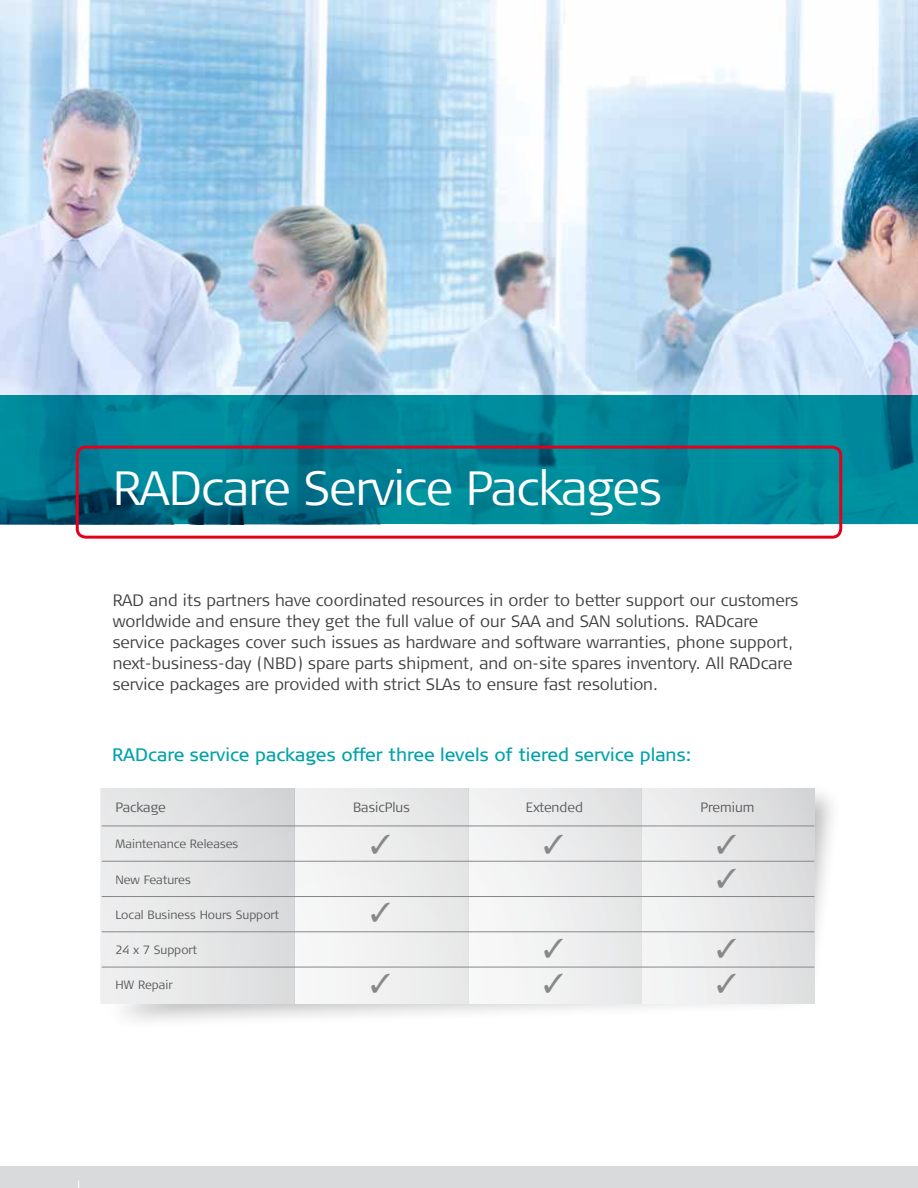
<style>
.page{position:relative;width:918px;height:1188px;background:#fff}
.page>*{position:absolute;margin:0;border:0;box-sizing:border-box;transform-origin:0 0}
.t1{font:300 48px "Signa Column";letter-spacing:-.02em;color:#fff}
.t2{font:18px "Signa Column";color:#00a2aa}
.t3{font:300 16.5px/21px "Signa Column";color:#3e3d40}
.t4{font:300 13.5px "Signa Column";color:#58585a}
.t5{font:300 12px "Signa Column";color:#58585a}
</style>
<div class="page">
<img style="left:0;top:0;width:918px;height:395px">
<svg style="left:0;top:395px;width:918px;height:129px;background:#008195"></svg>
<div style="left:0;top:1167px;width:918px;height:21px;background:#d9dadb"></div>
<div style="left:76px;top:446px;width:766px;height:93px;border:3px solid #e2001a;border-radius:9px"></div>
<div style="left:101px;top:782px;width:742px;height:249px;background:#000;opacity:.57"></div>
<div style="left:641px;top:789px;width:173px;height:214px;background:linear-gradient(to right,#f3f3f4,#dadadb)"></div>
<div style="left:468px;top:789px;width:173px;height:215px;background:linear-gradient(to right,#f7f7f7,#e2e3e4)"></div>
<div style="left:295px;top:789px;width:173px;height:214px;background:#efeff0"></div>
<div style="left:101px;top:789px;width:194px;height:215px;background:linear-gradient(to right,#ededee,#d7d8d9)"></div>
<hr style="left:102px;top:861px;width:712px;height:1px;background:#87888a">
<hr style="left:102px;top:896px;width:712px;height:1px;background:#87888a">
<hr style="left:102px;top:932px;width:712px;height:1px;background:#87888a">
<hr style="left:102px;top:826px;width:712px;height:1px;background:#87888a">
<hr style="left:102px;top:967px;width:712px;height:1px;background:#87888a">
<svg style="left:545px;top:835px;width:18px;height:19px"></svg>
<svg style="left:718px;top:835px;width:18px;height:53px"></svg>
<svg style="left:545px;top:973px;width:18px;height:20px"></svg>
<svg style="left:718px;top:973px;width:18px;height:20px"></svg>
<svg style="left:545px;top:938px;width:18px;height:20px"></svg>
<svg style="left:718px;top:938px;width:18px;height:20px"></svg>
<h1 class="t1" style="left:113px;top:461px;width:551px">RADcare Service Packages</h1>
<p class="t3" style="left:113px;top:590px;width:687px">RAD and its partners have coordinated resources in order to better support our customers worldwide and ensure they get the full value of our SAA and SAN solutions. RADcare service packages cover such issues as hardware and software warranties, phone support, next-business-day (NBD) spare parts shipment, and on-site spares inventory. All RADcare service packages are provided with strict SLAs to ensure fast resolution.</p>
<p class="t2" style="left:112px;top:744px;width:581px">RADcare service packages offer three levels of tiered service plans:</p>
<p class="t4" style="left:115px;top:799px;width:52px">Package</p>
<p class="t5" style="left:115px;top:837px;width:125px">Maintenance Releases</p>
<p class="t5" style="left:115px;top:873px;width:77px">New Features</p>
<p class="t5" style="left:115px;top:908px;width:165px">Local Business Hours Support</p>
<p class="t5" style="left:115px;top:943px;width:83px">24 x 7 Support</p>
<p class="t5" style="left:115px;top:978px;width:59px">HW Repair</p>
<p class="t4" style="left:353px;top:799px;width:58px">BasicPlus</p>
<p class="t4" style="left:526px;top:799px;width:59px">Extended</p>
<p class="t4" style="left:701px;top:799px;width:56px">Premium</p>
</div>
